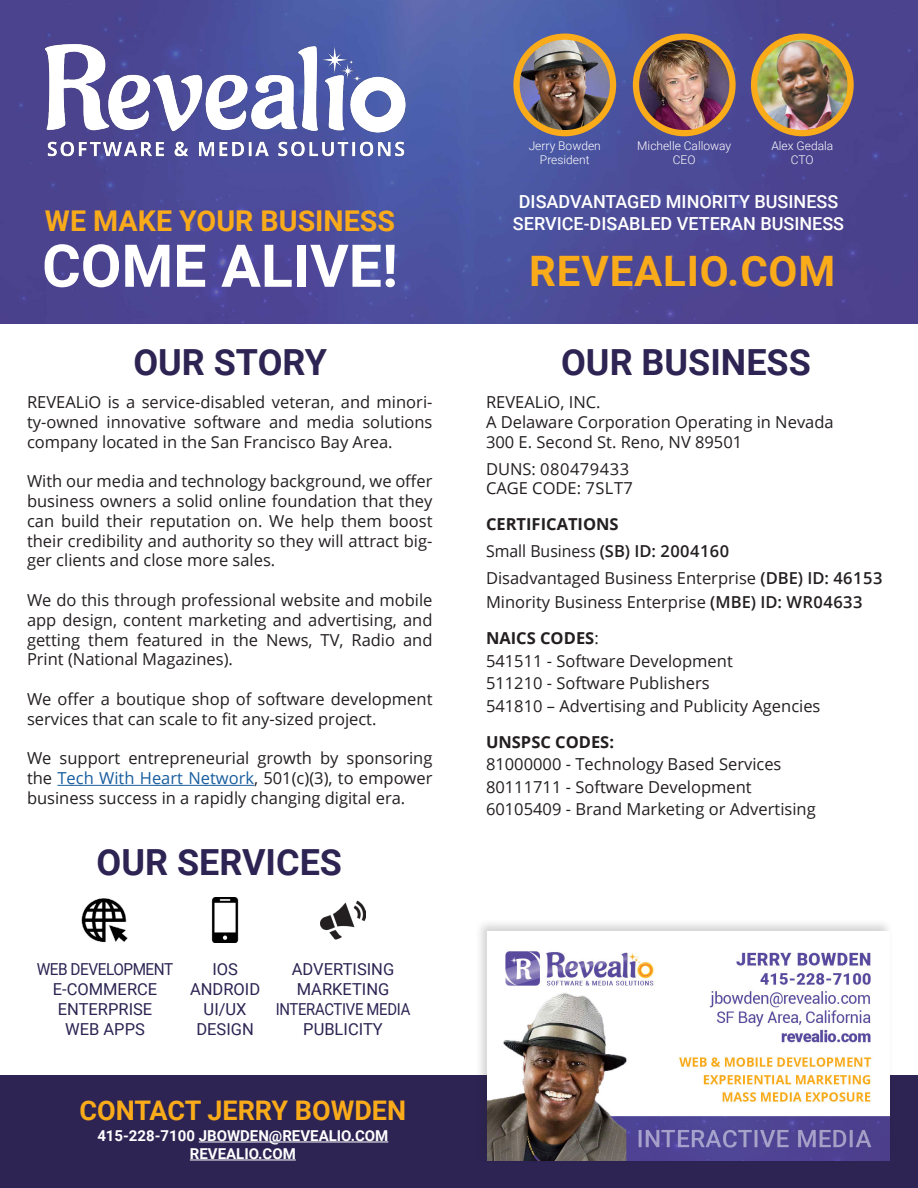
<style>
.page{position:relative;width:918px;height:1188px;background:#fff}
.page>*{position:absolute;margin:0;border:0;box-sizing:border-box;transform-origin:0 0}
.t1{font:700 59.1px "Roboto";color:#fff}
.t2{font:700 42px "Roboto";letter-spacing:.02em;color:#faab1a}
.t3{font:700 36px "Roboto";color:#2d2453}
.t4{font:700 28.65px "Roboto";color:#faab1a}
.t5{font:700 27px "Roboto";color:#faab1a}
.t6{font:500 18px "Roboto";color:#fff}
.t7{font:16.5px/19.8px "Open Sans";color:#231f20;text-align:justify}
.t8{font:16.5px/19.8px "Roboto";color:#2d2453;text-align:center}
.t9{font:700 16.5px "Open Sans";color:#231f20}
.t10{font:600 16.5px "Open Sans";letter-spacing:.03em;color:#231f20}
.t11{font:16.5px "Roboto";letter-spacing:-.02em;color:#2d2453;scale:.9 1}
.t12{font:16.5px "Roboto";letter-spacing:-.03em;color:#2d2453;scale:.93 1}
.t13{font:16.5px "Open Sans";letter-spacing:.03em;color:#231f20}
.t14{font:700 15px "Roboto";color:#fff}
.t15{font:300 12px "Roboto";color:#fff}
.s1{color:#175d9e}
.s2{font-weight:400}
.s3{font-weight:600}
</style>
<div class="page">
<img style="left:0;top:0;width:918px;height:324px">
<div style="left:0;top:1076px;width:918px;height:112px;background:#2d2453"></div>
<img style="left:211px;top:897px;width:28px;height:46px">
<img style="left:81px;top:898px;width:47px;height:45px">
<img style="left:320px;top:900px;width:46px;height:40px">
<img style="left:517px;top:37px;width:96px;height:96px;border-radius:48px">
<div style="left:513px;top:34px;width:103px;height:102px;border:6px solid #faab1a;border-radius:50%"></div>
<img style="left:754px;top:37px;width:97px;height:96px;border-radius:48px">
<div style="left:751px;top:34px;width:103px;height:102px;border:6px solid #faab1a;border-radius:50%"></div>
<img style="left:636px;top:37px;width:96px;height:96px;border-radius:48px">
<div style="left:633px;top:34px;width:103px;height:102px;border:6px solid #faab1a;border-radius:50%"></div>
<img style="left:37px;top:42px;width:374px;height:119px">
<div style="left:475px;top:918px;width:419px;height:246px;background:#231f20;opacity:.2"></div>
<img style="left:487px;top:931px;width:403px;height:230px">
<hr style="left:58px;top:785px;width:196px;height:1px;background:#175d9e">
<hr style="left:199px;top:1142px;width:189px;height:1px;background:#fff">
<hr style="left:190px;top:1160px;width:106px;height:1px;background:#fff">
<p class="t4" style="left:45px;top:201px;width:352px">WE MAKE YOUR BUSINESS</p>
<p class="t1" style="left:42px;top:224px;width:357px">COME ALIVE!</p>
<p class="t15" style="left:771px;top:137px;width:63px">Alex Gedala</p>
<p class="t15" style="left:791px;top:152px;width:24px">CTO</p>
<p class="t6" style="left:519px;top:189px;width:321px">DISADVANTAGED MINORITY BUSINESS</p>
<p class="t6" style="left:513px;top:210px;width:333px">SERVICE-DISABLED VETERAN BUSINESS</p>
<p class="t2" style="left:529px;top:241px;width:307px">REVEALIO.COM</p>
<p class="t15" style="left:529px;top:137px;width:74px">Jerry Bowden</p>
<p class="t15" style="left:540px;top:152px;width:51px">President</p>
<p class="t15" style="left:637px;top:137px;width:95px">Michelle Calloway</p>
<p class="t15" style="left:673px;top:152px;width:24px">CEO</p>
<p class="t3" style="left:133px;top:337px;width:195px">OUR STORY</p>
<p class="t3" style="left:561px;top:337px;width:251px">OUR BUSINESS</p>
<p class="t7" style="left:27px;top:392px;width:407px">REVEALiO is a service-disabled veteran, and minori&shy;ty-owned innovative software and media solutions company located in the San Francisco Bay Area.</p>
<p class="t7" style="left:27px;top:471px;width:407px">With our media and technology background, we offer business owners a solid online foundation that they can build their reputation on. We help them boost their credibility and authority so they will attract big&shy;ger clients and close more sales.</p>
<p class="t7" style="left:27px;top:590px;width:407px">We do this through professional website and mobile app design, content marketing and advertising, and getting them featured in the News, TV, Radio and Print (National Magazines).</p>
<p class="t7" style="left:27px;top:689px;width:407px">We offer a boutique shop of software development services that can scale to fit any-sized project.</p>
<p class="t7" style="left:27px;top:748px;width:407px">We support entrepreneurial growth by sponsoring the <span class="s1">Tech With Heart Network</span>, 501(c)(3), to empower business success in a rapidly changing digital era.</p>
<p class="t3" style="left:97px;top:837px;width:247px">OUR SERVICES</p>
<p class="t12" style="left:37px;top:958px;width:148px">WEB DEVELOPMENT</p>
<p class="t8" style="left:53px;top:979px;width:106px">E-COMMERCE</p>
<p class="t8" style="left:58px;top:999px;width:96px">ENTERPRISE</p>
<p class="t8" style="left:65px;top:1018px;width:81px">WEB APPS</p>
<p class="t8" style="left:212px;top:959px;width:27px">IOS</p>
<p class="t8" style="left:190px;top:979px;width:72px">ANDROID</p>
<p class="t8" style="left:196px;top:998px;width:59px">UI/UX<br>DESIGN</p>
<p class="t8" style="left:292px;top:959px;width:104px">ADVERTISING</p>
<p class="t8" style="left:297px;top:979px;width:94px">MARKETING</p>
<p class="t11" style="left:276px;top:998px;width:151px">INTERACTIVE MEDIA</p>
<p class="t8" style="left:303px;top:1018px;width:81px">PUBLICITY</p>
<p class="t5" style="left:80px;top:1091px;width:328px">CONTACT JERRY BOWDEN</p>
<p class="t14" style="left:97px;top:1125px;width:293px">415-228-7100 JBOWDEN@REVEALIO.COM</p>
<p class="t14" style="left:190px;top:1143px;width:107px">REVEALIO.COM</p>
<p class="t7" style="left:486px;top:392px;width:116px">REVEALiO, INC.</p>
<p class="t7" style="left:486px;top:411px;width:349px">A Delaware Corporation Operating in Nevada<br>300 E. Second St. Reno, NV 89501</p>
<p class="t13" style="left:486px;top:457px;width:145px">DUNS: 080479433</p>
<p class="t7" style="left:486px;top:478px;width:149px">CAGE CODE: 7SLT7</p>
<p class="t9" style="left:486px;top:513px;width:134px">CERTIFICATIONS</p>
<p class="t10" style="left:486px;top:540px;width:245px"><span class="s2">Small Business</span> (SB) ID: 2004160</p>
<p class="t7" style="left:486px;top:568px;width:398px">Disadvantaged Business Enterprise <span class="s3">(DBE) ID: 46153</span></p>
<p class="t7" style="left:486px;top:592px;width:378px">Minority Business Enterprise <span class="s3">(MBE) ID: WR04633</span></p>
<p class="t9" style="left:486px;top:627px;width:114px">NAICS CODES<span class="s2">:</span></p>
<p class="t7" style="left:486px;top:650px;width:248px">541511 - Software Development</p>
<p class="t7" style="left:486px;top:673px;width:225px">511210 - Software Publishers</p>
<p class="t7" style="left:486px;top:695px;width:336px">541810 – Advertising and Publicity Agencies</p>
<p class="t9" style="left:486px;top:730px;width:130px">UNSPSC CODES:</p>
<p class="t7" style="left:486px;top:754px;width:297px">81000000 - Technology Based Services</p>
<p class="t7" style="left:486px;top:776px;width:267px">80111711 - Software Development</p>
<p class="t7" style="left:486px;top:799px;width:331px">60105409 - Brand Marketing or Advertising</p>
</div>
